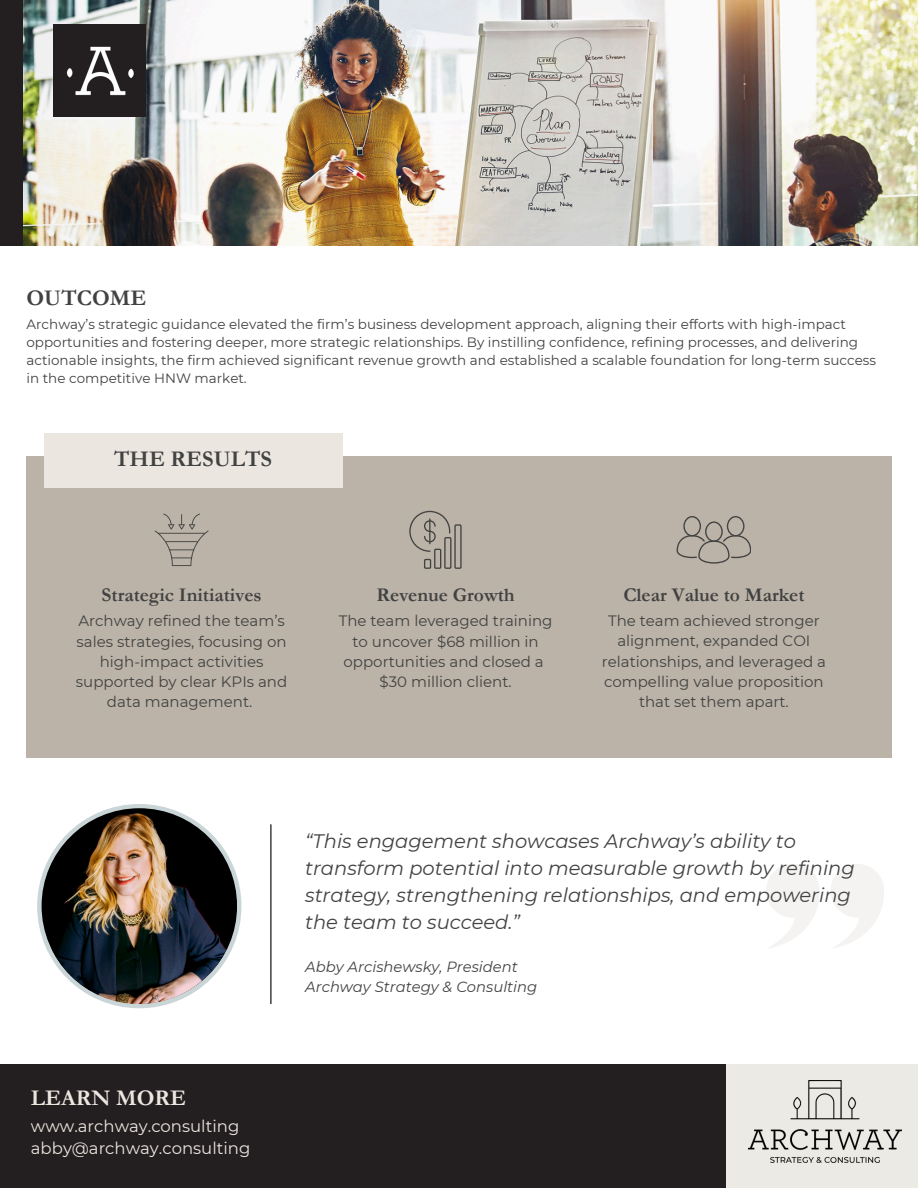
<style>
.page{position:relative;width:918px;height:1188px;background:#fff}
.page>*{position:absolute;margin:0;border:0;box-sizing:border-box;transform-origin:0 0}
.t1{font:700 22.5px "Garamond";color:#414241}
.t2{font:700 22.5px "Garamond";color:#ebe6e0}
.t3{font:italic 19.5px/27px "Montserrat";color:#414241}
.t4{font:700 19.5px "Garamond";color:#414241}
.t5{font:16.5px/22.5px "Montserrat";color:#ebe6e0}
.t6{font:15px/20.2px "Montserrat";color:#414241;text-align:center}
.t7{font:italic 14.7px "Montserrat";color:#414241}
.t8{font:13.5px/18px "Montserrat";color:#414241}
</style>
<div class="page">
<img style="left:23px;top:0;width:895px;height:245px">
<div style="left:26px;top:456px;width:866px;height:302px;background:#bbb3a8"></div>
<svg style="left:155px;top:514px;width:54px;height:52px"></svg>
<svg style="left:409px;top:511px;width:53px;height:58px"></svg>
<svg style="left:677px;top:516px;width:74px;height:47px"></svg>
<div style="left:44px;top:433px;width:298px;height:54px;background:#ebe6e0"></div>
<svg style="left:37px;top:804px;width:204px;height:204px;background:#acb5b6"></svg>
<img style="left:42px;top:810px;width:194px;height:194px;border-radius:50%">
<div style="left:0;top:1065px;width:726px;height:123px;background:#231f20"></div>
<hr style="left:270px;top:824px;width:1px;height:180px;background:#000">
<div style="left:0;top:0;width:23px;height:245px;background:#231f20"></div>
<img style="left:54px;top:24px;width:92px;height:93px">
<svg style="left:766px;top:864px;width:54px;height:84px"></svg>
<svg style="left:831px;top:864px;width:53px;height:84px"></svg>
<div style="left:726px;top:1065px;width:192px;height:123px;background:#eceae5"></div>
<img style="left:748px;top:1081px;width:153px;height:82px">
<h4 class="t1" style="left:27px;top:285px;width:121px">OUTCOME</h4>
<h2 class="t8" style="left:27px;top:315px;width:851px">Archway’s strategic guidance elevated the firm’s business development approach, aligning their efforts with high-impact opportunities and fostering deeper, more strategic relationships. By instilling confidence, refining processes, and delivering actionable insights, the firm achieved significant revenue growth and established a scalable foundation for long-term success in the competitive HNW market.</h2>
<h4 class="t1" style="left:114px;top:446px;width:159px">THE RESULTS</h4>
<p class="t4" style="left:102px;top:584px;width:161px">Strategic Initiatives</p>
<h1 class="t6" style="left:76px;top:611px;width:213px">Archway refined the team’s sales strategies, focusing on high-impact activities supported by clear KPIs and data management.</h1>
<p class="t4" style="left:377px;top:584px;width:140px">Revenue Growth</p>
<h1 class="t6" style="left:339px;top:611px;width:215px">The team leveraged training to uncover $68 million in opportunities and closed a $30 million client.</h1>
<p class="t4" style="left:623px;top:584px;width:183px">Clear Value to Market</p>
<h2 class="t6" style="left:602px;top:611px;width:226px">The team achieved stronger alignment, expanded COI relationships, and leveraged a compelling value proposition that set them apart.</h2>
<p class="t2" style="left:31px;top:1086px;width:157px">LEARN MORE</p>
<p class="t5" style="left:31px;top:1115px;width:221px">www.archway.consulting abby@archway.consulting</p>
<p class="t3" style="left:305px;top:828px;width:551px">“This engagement showcases Archway’s ability to transform potential into measurable growth by refining strategy, strengthening relationships, and empowering the team to succeed.”</p>
<h2 class="t7" style="left:305px;top:958px;width:214px">Abby Arcishewsky, President</h2>
<h4 class="t7" style="left:305px;top:978px;width:234px">Archway Strategy &amp; Consulting</h4>
</div>
